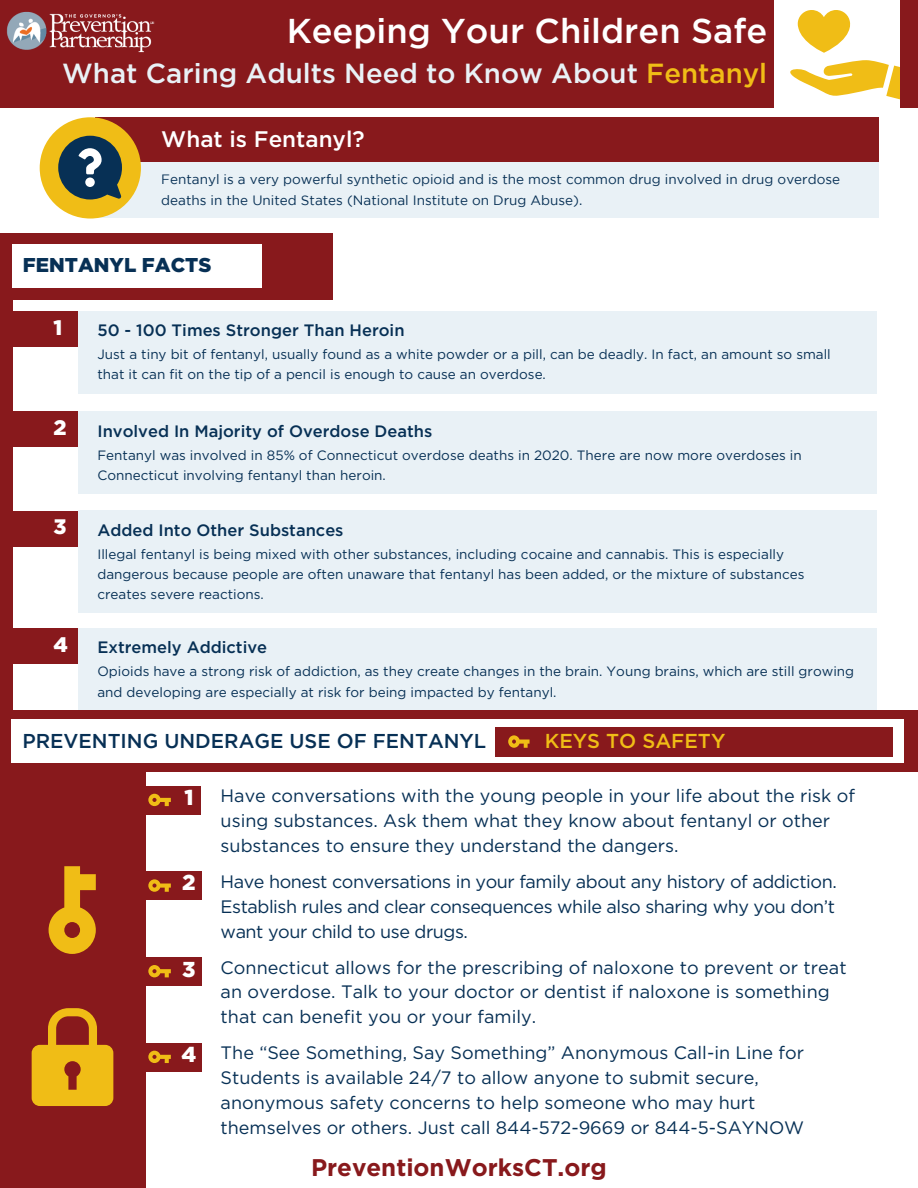
<style>
.page{position:relative;width:918px;height:1188px;background:#fff}
.page>*{position:absolute;margin:0;border:0;box-sizing:border-box;transform-origin:0 0}
.t1{font:500 34.5px "Gotham";color:#fff}
.t2{font:500 27.6px "Gotham";color:#e9f1f6}
.t3{font:700 24.15px "Gotham";color:#88191c}
.t4{font:500 22.5px "Gotham";color:#fff}
.t5{font:900 21.6px "Gotham";color:#fff}
.t6{font:900 21px "Gotham";color:#fff}
.t7{font:500 20.1px "Gotham";color:#f0bd16}
.t8{font:500 19.95px "Gotham";color:#073055}
.t9{font:900 19.95px "Gotham";color:#073055}
.t10{font:18px/24.8px "Gotham";color:#073055}
.t11{font:500 16.5px "Gotham";color:#073055}
.t12{font:13.5px/20.2px "Gotham";color:#073055}
.t13{font:13.5px/21.3px "Gotham";color:#073055}
.s1{color:#f0bd16}
</style>
<div class="page">
<div style="left:0;top:0;width:918px;height:108px;background:#88191c"></div>
<div style="left:95px;top:117px;width:784px;height:46px;background:#88191c"></div>
<div style="left:95px;top:163px;width:784px;height:55px;background:#e9f1f6"></div>
<div style="left:40px;top:117px;width:101px;height:102px;background:#f0bd16;border-radius:50%"></div>
<svg style="left:58px;top:136px;width:64px;height:64px"></svg>
<div style="left:774px;top:0;width:134px;height:109px;background:#fff"></div>
<div style="left:900px;top:0;width:18px;height:108px;background:#88191c"></div>
<svg style="left:790px;top:10px;width:110px;height:90px"></svg>
<div style="left:78px;top:628px;width:798px;height:82px;background:#e9f1f6"></div>
<div style="left:78px;top:511px;width:798px;height:102px;background:#e9f1f6"></div>
<div style="left:78px;top:311px;width:798px;height:82px;background:#e9f1f6"></div>
<div style="left:78px;top:411px;width:798px;height:83px;background:#e9f1f6"></div>
<div style="left:1px;top:628px;width:77px;height:36px;background:#88191c"></div>
<div style="left:1px;top:511px;width:77px;height:36px;background:#88191c"></div>
<div style="left:1px;top:311px;width:77px;height:36px;background:#88191c"></div>
<div style="left:1px;top:411px;width:77px;height:36px;background:#88191c"></div>
<div style="left:1px;top:233px;width:332px;height:67px;background:#88191c"></div>
<div style="left:0;top:233px;width:12px;height:477px;background:#88191c"></div>
<div style="left:12px;top:244px;width:250px;height:44px;background:#fff"></div>
<div style="left:0;top:710px;width:918px;height:62px;background:#88191c"></div>
<div style="left:12px;top:719px;width:892px;height:44px;background:#fff"></div>
<div style="left:496px;top:727px;width:397px;height:30px;background:#88191c"></div>
<div style="left:0;top:766px;width:145px;height:422px;background:#88191c"></div>
<div style="left:12px;top:786px;width:189px;height:28px;background:#88191c"></div>
<svg style="left:148px;top:794px;width:23px;height:12px"></svg>
<div style="left:19px;top:872px;width:183px;height:28px;background:#88191c"></div>
<svg style="left:148px;top:879px;width:23px;height:13px"></svg>
<svg style="left:49px;top:866px;width:47px;height:88px"></svg>
<div style="left:0;top:957px;width:201px;height:29px;background:#88191c"></div>
<svg style="left:148px;top:965px;width:23px;height:12px"></svg>
<div style="left:19px;top:1043px;width:183px;height:28px;background:#88191c"></div>
<svg style="left:148px;top:1051px;width:23px;height:12px"></svg>
<svg style="left:32px;top:1008px;width:81px;height:98px"></svg>
<svg style="left:508px;top:735px;width:22px;height:13px"></svg>
<img style="left:6px;top:11px;width:149px;height:42px">
<p class="t1" style="left:287px;top:15px;width:482px">Keeping Your Children Safe</p>
<p class="t2" style="left:62px;top:61px;width:707px">What Caring Adults Need to Know About <span class="s1">Fentanyl</span></p>
<p class="t4" style="left:161px;top:129px;width:205px">What is Fentanyl?</p>
<p class="t13" style="left:161px;top:169px;width:680px">Fentanyl is a very powerful synthetic opioid and is the most common drug involved in drug overdose deaths in the United States (National Institute on Drug Abuse).</p>
<p class="t9" style="left:23px;top:256px;width:190px">FENTANYL FACTS</p>
<p class="t6" style="left:54px;top:318px;width:10px">1</p>
<p class="t11" style="left:97px;top:323px;width:309px">50 - 100 Times Stronger Than Heroin</p>
<p class="t12" style="left:97px;top:345px;width:735px">Just a tiny bit of fentanyl, usually found as a white powder or a pill, can be deadly. In fact, an amount so small that it can fit on the tip of a pencil is enough to cause an overdose.</p>
<p class="t6" style="left:54px;top:418px;width:15px">2</p>
<p class="t11" style="left:97px;top:423px;width:336px">Involved In Majority of Overdose Deaths</p>
<p class="t12" style="left:97px;top:445px;width:706px">Fentanyl was involved in 85% of Connecticut overdose deaths in 2020. There are now more overdoses in<br>Connecticut involving fentanyl than heroin.</p>
<p class="t6" style="left:54px;top:517px;width:15px">3</p>
<p class="t11" style="left:97px;top:523px;width:248px">Added Into Other Substances</p>
<p class="t12" style="left:97px;top:545px;width:709px">Illegal fentanyl is being mixed with other substances, including cocaine and cannabis. This is especially dangerous because people are often unaware that fentanyl has been added, or the mixture of substances creates severe reactions.</p>
<p class="t6" style="left:54px;top:635px;width:16px">4</p>
<p class="t11" style="left:97px;top:640px;width:171px">Extremely Addictive</p>
<p class="t12" style="left:97px;top:662px;width:758px">Opioids have a strong risk of addiction, as they create changes in the brain. Young brains, which are still growing and developing are especially at risk for being impacted by fentanyl.</p>
<p class="t8" style="left:22px;top:733px;width:465px">PREVENTING UNDERAGE USE OF FENTANYL</p>
<p class="t7" style="left:545px;top:732px;width:182px">KEYS TO SAFETY</p>
<p class="t5" style="left:184px;top:787px;width:11px">1</p>
<p class="t10" style="left:221px;top:785px;width:636px">Have conversations with the young people in your life about the risk of using substances. Ask them what they know about fentanyl or other substances to ensure they understand the dangers.</p>
<p class="t5" style="left:182px;top:873px;width:15px">2</p>
<p class="t10" style="left:221px;top:870px;width:618px;text-align:justify">Have honest conversations in your family about any history of addiction.<br>Establish rules and clear consequences while also sharing why you don’t want your child to use drugs.</p>
<p class="t5" style="left:182px;top:960px;width:15px">3</p>
<p class="t10" style="left:221px;top:956px;width:627px">Connecticut allows for the prescribing of naloxone to prevent or treat an overdose. Talk to your doctor or dentist if naloxone is something that can benefit you or your family.</p>
<p class="t5" style="left:182px;top:1044px;width:16px">4</p>
<p class="t10" style="left:221px;top:1042px;width:585px">The “See Something, Say Something” Anonymous Call-in Line for Students is available 24/7 to allow anyone to submit secure, anonymous safety concerns to help someone who may hurt themselves or others. Just call 844-572-9669 or 844-5-SAYNOW</p>
<p class="t3" style="left:311px;top:1154px;width:297px">PreventionWorksCT.org</p>
</div>
